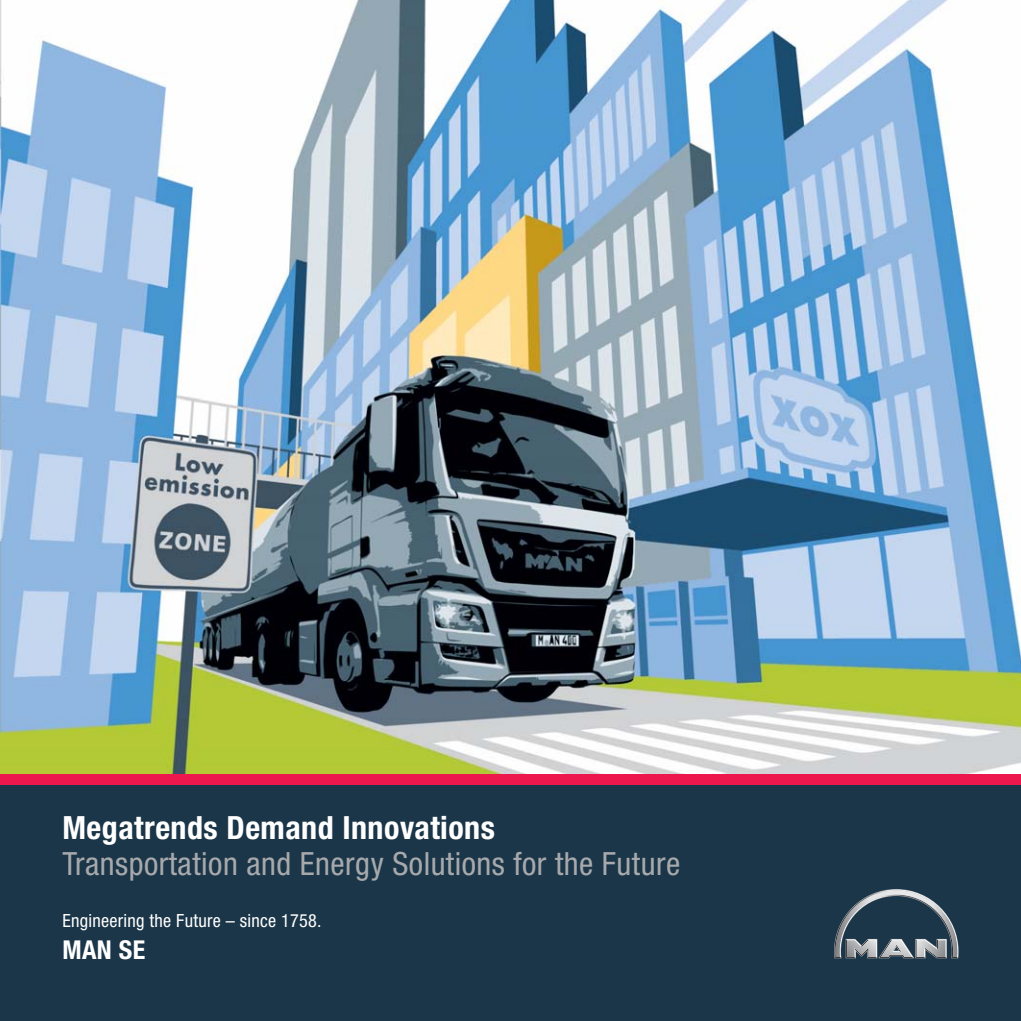
<style>
.page{position:relative;width:1021px;height:1021px;background:#fff}
.page>*{position:absolute;margin:0;border:0;box-sizing:border-box;transform-origin:0 0}
.t1{font:condensed 32px "Helvetica Neue LT Std";letter-spacing:.015em;color:#a7a9ac}
.t2{font:700 condensed 32px "Helvetica Neue LT Std";letter-spacing:.015em;color:#fff}
.t3{font:700 condensed 26px "Helvetica Neue LT Std";color:#fff}
.t4{font:condensed 18.2px "Helvetica Neue LT Std";letter-spacing:.015em;color:#fff}
</style>
<div class="page">
<div style="left:0;top:784px;width:1020px;height:236px;background:#1b3648"></div>
<img style="left:0;top:0;width:1020px;height:774px">
<div style="left:0;top:774px;width:1020px;height:10px;background:#ed174e"></div>
<svg style="left:834px;top:889px;width:124px;height:69px"></svg>
<p class="t2" style="left:62px;top:815px;width:434px">Megatrends Demand Innovations</p>
<p class="t1" style="left:62px;top:851px;width:619px">Transportation and Energy Solutions for the Future</p>
<p class="t4" style="left:62px;top:913px;width:261px">Engineering the Future – since 1758.</p>
<p class="t3" style="left:62px;top:939px;width:84px">MAN SE</p>
</div>
